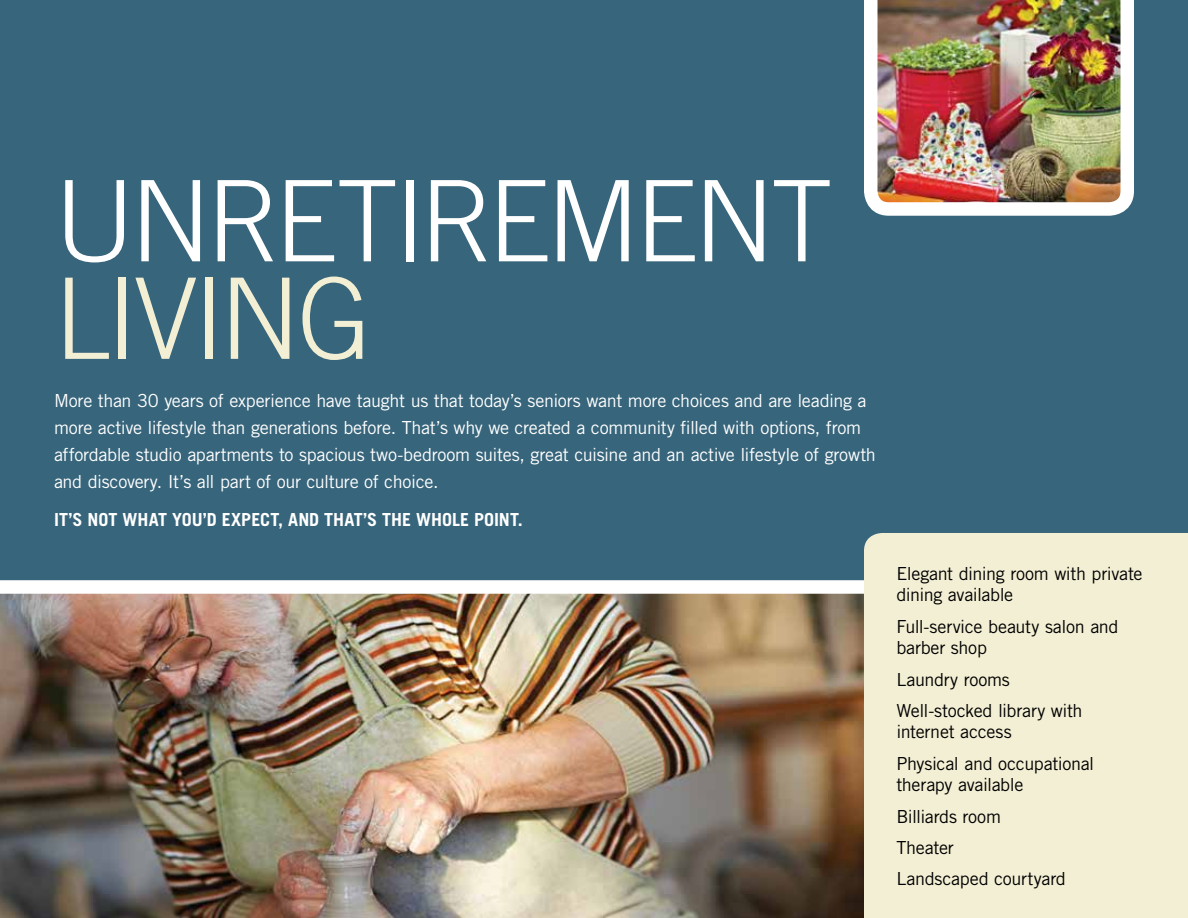
<style>
.page{position:relative;width:1188px;height:918px;background:#fff}
.page>*{position:absolute;margin:0;border:0;box-sizing:border-box;transform-origin:0 0}
.t1{font:300 112.5px "Trade Gothic";letter-spacing:-.045em;color:#fff}
.t2{font:300 112.5px "Trade Gothic";letter-spacing:-.03em;color:#f3efd4}
.t3{font:18px/27px "Trade Gothic";letter-spacing:-.02em;color:#fff}
.t4{font:18px/31.3px "Trade Gothic";letter-spacing:-.02em;color:#000}
.t5{font:700 18px "Trade Gothic";letter-spacing:.005em;color:#fff}
</style>
<div class="page">
<img style="left:0;top:594px;width:864px;height:324px">
<div style="left:0;top:0;width:1188px;height:594px;background:#37657b"></div>
<div style="left:864px;top:533px;width:324px;height:385px;background:#f3efd4"></div>
<img style="left:864px;top:0;width:270px;height:216px">
<h1 class="t1" style="left:54px;top:155px;width:781px">UNRETIREMENT</h1>
<h1 class="t2" style="left:54px;top:252px;width:320px">LIVING</h1>
<p class="t3" style="left:54px;top:387px;width:823px">More than 30 years of experience have taught us that today’s seniors want more choices and are leading a more active lifestyle than generations before. That’s why we created a community filled with options, from affordable studio apartments to spacious two-bedroom suites, great cuisine and an active lifestyle of growth and discovery. It’s all part of our culture of choice.</p>
<p class="t5" style="left:54px;top:509px;width:470px">IT’S NOT WHAT YOU’D EXPECT, AND THAT’S THE WHOLE POINT.</p>
<p class="t4" style="left:896px;top:562px;width:248px;line-height:21.6px">Elegant dining room with private dining available</p>
<p class="t4" style="left:896px;top:615px;width:224px;line-height:21.6px">Full-service beauty salon and barber shop</p>
<p class="t4" style="left:896px;top:663px;width:188px">Laundry rooms<br>Well-stocked library with</p>
<p class="t4" style="left:896px;top:716px;width:199px">internet access<br>Physical and occupational</p>
<p class="t4" style="left:896px;top:769px;width:171px">therapy available<br>Billiards room<br>Theater<br>Landscaped courtyard</p>
</div>
